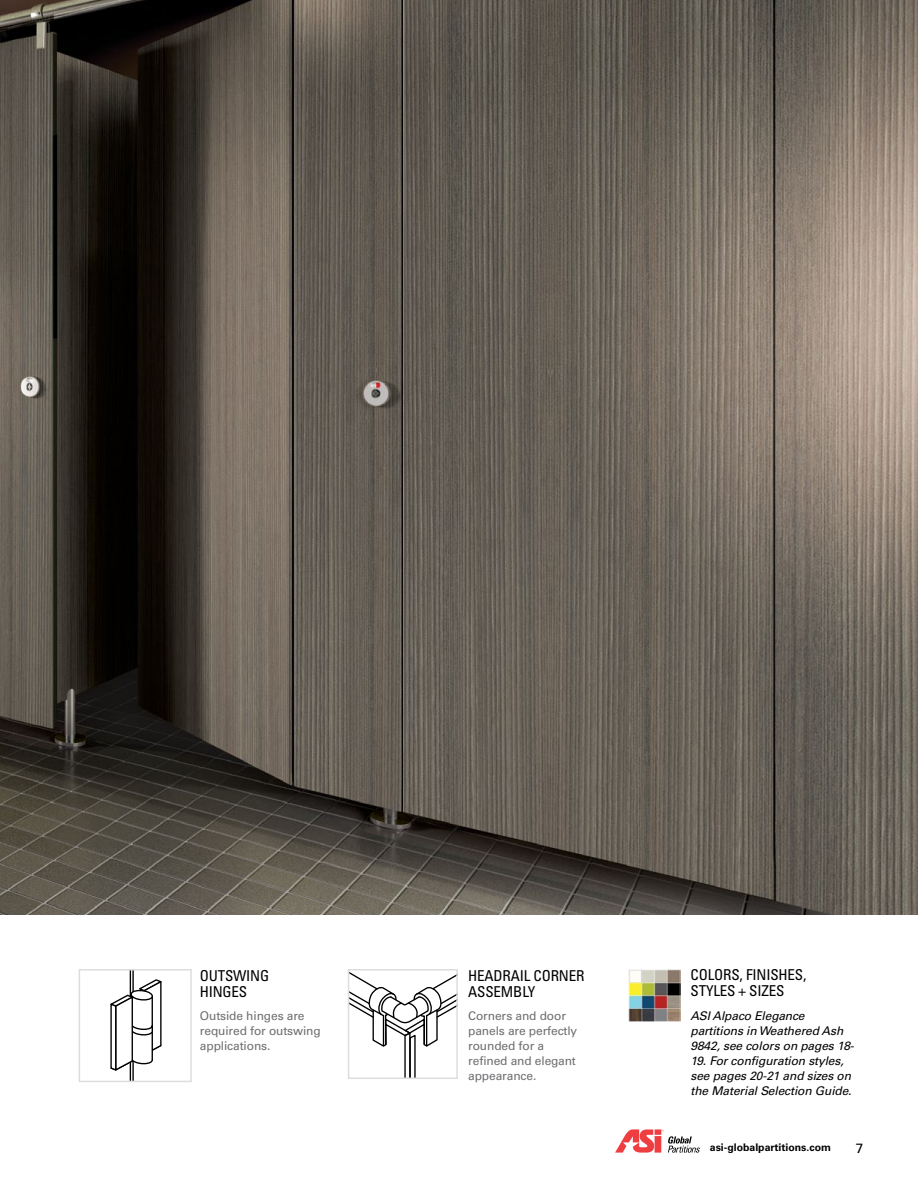
<style>
.page{position:relative;width:918px;height:1188px;background:#fff}
.page>*{position:absolute;margin:0;border:0;box-sizing:border-box;transform-origin:0 0}
.t1{font:condensed 15px/16.5px "Univers LT Pro";letter-spacing:-.01em;color:#000}
.t2{font:13.5px "Univers LT Pro 55 Roman";color:#000}
.t3{font:italic 12px/15px "Univers LT Pro 55";letter-spacing:-.01em;color:#000}
.t4{font:12px/15px "Univers LT Pro 55 Roman";letter-spacing:-.01em;color:#6d6e71}
.t5{font:700 10.5px "Univers LT Pro 65";color:#000}
</style>
<div class="page">
<img style="left:0;top:0;width:918px;height:915px">
<svg style="left:351px;top:973px;width:104px;height:103px"></svg>
<div style="left:348px;top:969px;width:110px;height:110px;border:2px solid #dcddde"></div>
<hr style="left:130px;top:970px;width:1px;height:111px;background:#000">
<hr style="left:132px;top:970px;width:2px;height:111px;background:#000">
<svg style="left:110px;top:978px;width:52px;height:94px"></svg>
<div style="left:79px;top:969px;width:113px;height:113px;border:2px solid #dcddde"></div>
<svg style="left:615px;top:1129px;width:85px;height:24px"></svg>
<img style="left:629px;top:970px;width:52px;height:51px">
<p class="t1" style="left:200px;top:967px;width:71px">OUTSWING<br>HINGES</p>
<p class="t4" style="left:200px;top:1007px;width:122px">Outside hinges are required for outswing applications.</p>
<p class="t1" style="left:468px;top:967px;width:118px">HEADRAIL CORNER<br>ASSEMBLY</p>
<p class="t4" style="left:468px;top:1007px;width:111px">Corners and door panels are perfectly rounded for a refined and elegant appearance.</p>
<p class="t1" style="left:691px;top:966px;width:117px">COLORS, FINISHES,<br>STYLES + SIZES</p>
<p class="t3" style="left:691px;top:1007px;width:165px">ASI Alpaco Elegance partitions in Weathered Ash<br>9842, see colors on pages 18-</p>
<p class="t3" style="left:691px;top:1052px;width:163px">19. For configuration styles, see pages 20-21 and sizes on the Material Selection Guide.</p>
<p class="t5" style="left:710px;top:1140px;width:123px">asi-globalpartitions.com</p>
<p class="t2" style="left:856px;top:1138px;width:9px">7</p>
</div>
